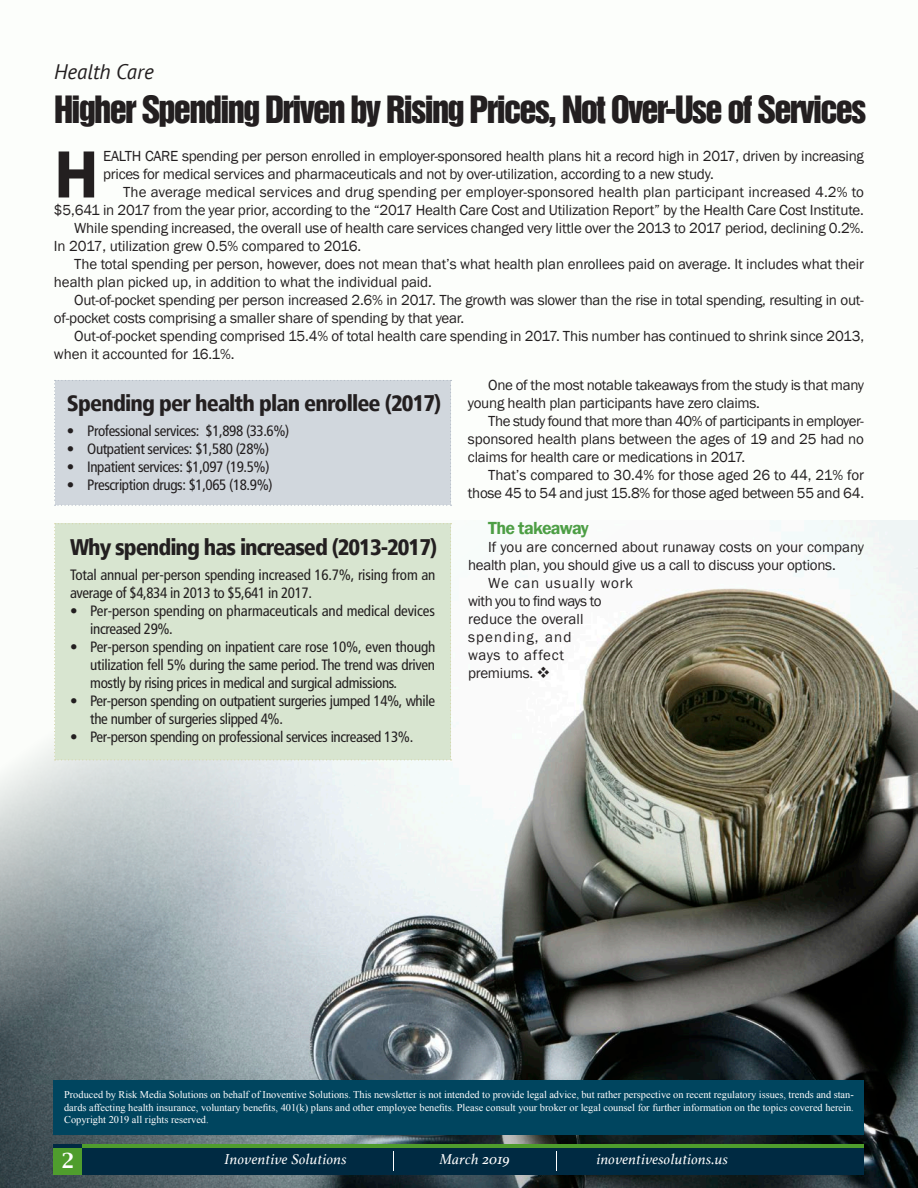
<style>
.page{position:relative;width:918px;height:1188px;background:#fcfefb}
.page>*{position:absolute;margin:0;border:0;box-sizing:border-box;transform-origin:0 0}
.t1{font:600 69px "Franklin Gothic";color:#231f20}
.t2{font:34.5px "Helvetica Inserat";letter-spacing:-.055em;color:#231f20}
.t3{font:900 condensed 22.5px "Frutiger LT";letter-spacing:-.04em;color:#231f20}
.t4{font:italic 21px "PT Sans";color:#231f20}
.t5{font:600 21px "Lucida Bright";color:#fff}
.t6{font:600 18px "Franklin Gothic";letter-spacing:-.04em;color:#4d9e45}
.t7{font:15px/18px "Franklin Gothic";letter-spacing:-.015em;color:#231f20}
.t8{font:condensed 15px/18px "Frutiger LT";letter-spacing:-.025em;color:#231f20}
.t9{font:15px "Franklin Gothic";letter-spacing:.005em;color:#231f20}
.t10{font:condensed 15px/18px "Frutiger LT";letter-spacing:-.005em;color:#231f20}
.t11{font:italic 15px "Athelas";letter-spacing:.02em;color:#fff}
.t12{font:15px "Franklin Gothic";letter-spacing:.055em;color:#231f20}
.t13{font:15px "Franklin Gothic";letter-spacing:.075em;color:#231f20}
.t14{font:15px "Franklin Gothic";letter-spacing:.045em;color:#231f20}
.t15{font:10.35px/12.5px "Times New Roman";color:#fff;text-align:justify}
</style>
<div class="page">
<img style="left:0;top:520px;width:918px;height:668px">
<div style="left:54px;top:380px;width:398px;height:126px;background:#d1d7dd"></div>
<div style="left:54px;top:523px;width:398px;height:237px;background:#d8e5d0"></div>
<div style="left:54px;top:1080px;width:810px;height:55px;background:#00455f"></div>
<div style="left:82px;top:1144px;width:782px;height:31px;background:#4f9d2d"></div>
<div style="left:82px;top:1148px;width:782px;height:27px;background:#002a42"></div>
<div style="left:54px;top:1144px;width:28px;height:31px;background:#002a42"></div>
<div style="left:54px;top:1148px;width:28px;height:27px;background:#4f9d2d"></div>
<svg style="left:556px;top:1151px;width:1px;height:20px"></svg>
<svg style="left:393px;top:1151px;width:1px;height:20px"></svg>
<h3 class="t4" style="left:54px;top:59px;width:101px">Health Care</h3>
<h2 class="t2" style="left:54px;top:89px;width:814px">Higher Spending Driven by Rising Prices, Not Over-Use of Services</h2>
<h1 class="t1" style="left:54px;top:132px;width:46px">H</h1>
<p class="t7" style="left:103px;top:148px;width:762px">EALTH CARE spending per person enrolled in employer-sponsored health plans hit a record high in 2017, driven by increasing prices for medical services and pharmaceuticals and not by over-utilization, according to a new study.</p>
<p class="t9" style="left:123px;top:183px;width:742px">The average medical services and drug spending per employer-sponsored health plan participant increased 4.2% to</p>
<p class="t7" style="left:54px;top:202px;width:811px">$5,641 in 2017 from the year prior, according to the “2017 Health Care Cost and Utilization Report” by the Health Care Cost Institute.</p>
<p class="t7" style="left:74px;top:220px;width:791px">While spending increased, the overall use of health care services changed very little over the 2013 to 2017 period, declining 0.2%.</p>
<p class="t7" style="left:54px;top:238px;width:309px">In 2017, utilization grew 0.5% compared to 2016.</p>
<p class="t7" style="left:74px;top:256px;width:791px">The total spending per person, however, does not mean that’s what health plan enrollees paid on average. It includes what their</p>
<p class="t7" style="left:54px;top:274px;width:379px">health plan picked up, in addition to what the individual paid.</p>
<p class="t7" style="left:74px;top:292px;width:791px">Out-of-pocket spending per person increased 2.6% in 2017. The growth was slower than the rise in total spending, resulting in out-</p>
<p class="t7" style="left:54px;top:310px;width:412px">of-pocket costs comprising a smaller share of spending by that year.</p>
<p class="t7" style="left:74px;top:328px;width:791px">Out-of-pocket spending comprised 15.4% of total health care spending in 2017. This number has continued to shrink since 2013,</p>
<p class="t7" style="left:54px;top:346px;width:182px">when it accounted for 16.1%.</p>
<h3 class="t3" style="left:67px;top:389px;width:376px">Spending per health plan enrollee (2017)</h3>
<p class="t8" style="left:67px;top:422px;width:224px">• Professional services: $1,898 (33.6%)</p>
<p class="t8" style="left:67px;top:440px;width:204px">• Outpatient services: $1,580 (28%)</p>
<p class="t8" style="left:67px;top:458px;width:204px">• Inpatient services: $1,097 (19.5%)</p>
<p class="t8" style="left:67px;top:476px;width:207px">• Prescription drugs: $1,065 (18.9%)</p>
<h3 class="t3" style="left:70px;top:534px;width:369px">Why spending has increased (2013-2017)</h3>
<p class="t8" style="left:70px;top:566px;width:367px">Total annual per-person spending increased 16.7%, rising from an average of $4,834 in 2013 to $5,641 in 2017.</p>
<p class="t10" style="left:90px;top:602px;width:346px;text-indent:-20px">• Per-person spending on pharmaceuticals and medical devices increased 29%.</p>
<p class="t8" style="left:90px;top:638px;width:347px;text-align:justify;text-indent:-20px">• Per-person spending on inpatient care rose 10%, even though utilization fell 5% during the same period. The trend was driven mostly by rising prices in medical and surgical admissions.</p>
<p class="t8" style="left:90px;top:692px;width:346px;text-indent:-20px">• Per-person spending on outpatient surgeries jumped 14%, while the number of surgeries slipped 4%.</p>
<p class="t8" style="left:70px;top:728px;width:345px">• Per-person spending on professional services increased 13%.</p>
<p class="t7" style="left:468px;top:377px;width:398px;text-indent:20px">One of the most notable takeaways from the study is that many young health plan participants have zero claims.</p>
<p class="t7" style="left:468px;top:413px;width:398px;text-align:justify;text-indent:20px">The study found that more than 40% of participants in employer&shy;sponsored health plans between the ages of 19 and 25 had no claims for health care or medications in 2017.</p>
<p class="t7" style="left:468px;top:467px;width:398px;text-align:right">That’s compared to 30.4% for those aged 26 to 44, 21% for those 45 to 54 and just 15.8% for those aged between 55 and 64.</p>
<p class="t6" style="left:488px;top:517px;width:102px">The takeaway</p>
<p class="t7" style="left:488px;top:539px;width:377px">If you are concerned about runaway costs on your company</p>
<p class="t7" style="left:468px;top:557px;width:369px">health plan, you should give us a call to discuss your options.</p>
<p class="t12" style="left:488px;top:574px;width:146px">We can usually work</p>
<p class="t7" style="left:468px;top:593px;width:135px">with you to find ways to</p>
<p class="t9" style="left:468px;top:610px;width:117px">reduce the overall</p>
<p class="t13" style="left:468px;top:628px;width:105px">spending, and</p>
<p class="t14" style="left:468px;top:646px;width:97px">ways to affect</p>
<p class="t7" style="left:468px;top:665px;width:84px">premiums. ❖</p>
<p class="t15" style="left:64px;top:1089px;width:791px">Produced by Risk Media Solutions on behalf of Inoventive Solutions. This newsletter is not intended to provide legal advice, but rather perspective on recent regulatory issues, trends and stan&shy;dards affecting health insurance, voluntary benefits, 401(k) plans and other employee benefits. Please consult your broker or legal counsel for further information on the topics covered herein.<br>Copyright 2019 all rights reserved.</p>
<h3 class="t5" style="left:61px;top:1149px;width:15px">2</h3>
<p class="t11" style="left:224px;top:1148px;width:124px">Inoventive Solutions</p>
<p class="t11" style="left:439px;top:1148px;width:72px">March 2019</p>
<p class="t11" style="left:597px;top:1148px;width:133px">inoventivesolutions.us</p>
</div>
